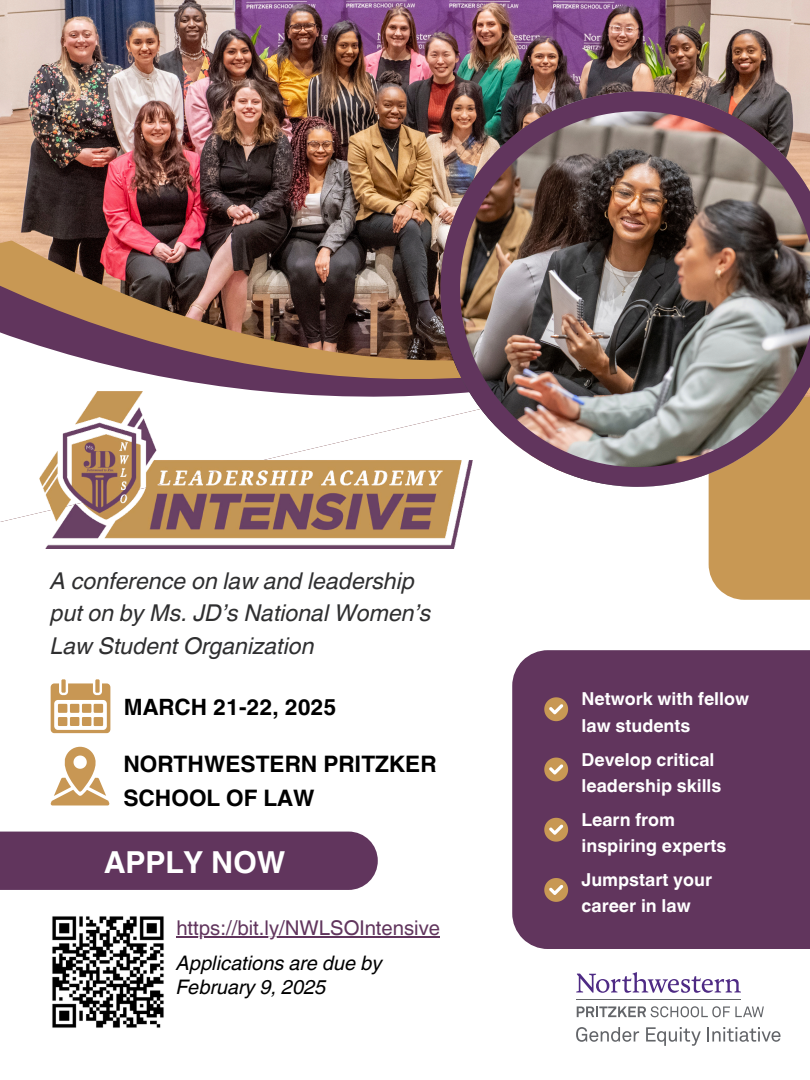
<style>
.page{position:relative;width:810px;height:1080px;background:#fff}
.page>*{position:absolute;margin:0;border:0;box-sizing:border-box;transform-origin:0 0}
.t1{font:700 30.31px "Helvetica World";color:#fff}
.t2{font:italic 23.19px/32.7px "Helvetica World";color:#2f2f30}
.t3{font:700 22.69px/34.2px "Helvetica World";color:#000}
.t4{font:700 22.5px "Helvetica World";color:#000}
.t5{font:20.31px "Helvetica World";color:#61355d}
.t6{font:italic 20px/24.9px "Helvetica World";color:#000}
.t7{font:700 17.81px/26.2px "Helvetica World";color:#fff}
</style>
<div class="page">
<div style="left:709px;top:390px;width:101px;height:210px;background:#c89854"></div>
<img style="left:0;top:0;width:810px;height:57px">
<img style="left:0;top:57px;width:810px;height:30px">
<img style="left:0;top:87px;width:810px;height:443px">
<img style="left:440px;top:92px;width:370px;height:395px">
<div style="left:512px;top:650px;width:298px;height:299px;background:#61355d"></div>
<svg style="left:544px;top:697px;width:24px;height:24px"></svg>
<svg style="left:544px;top:758px;width:24px;height:23px"></svg>
<svg style="left:544px;top:818px;width:24px;height:24px"></svg>
<svg style="left:544px;top:878px;width:24px;height:24px"></svg>
<img style="left:39px;top:392px;width:434px;height:156px">
<div style="left:61px;top:679px;width:5px;height:14px;background:#c89754"></div>
<div style="left:95px;top:679px;width:5px;height:14px;background:#c89754"></div>
<svg style="left:51px;top:683px;width:59px;height:50px"></svg>
<svg style="left:51px;top:747px;width:58px;height:58px"></svg>
<div style="left:0;top:832px;width:378px;height:58px;background:#61355d"></div>
<img style="left:52px;top:916px;width:112px;height:112px">
<svg style="left:576px;top:972px;width:165px;height:21px"></svg>
<hr style="left:576px;top:999px;width:165px;height:1px;background:#636569">
<svg style="left:577px;top:1006px;width:187px;height:11px"></svg>
<svg style="left:576px;top:1027px;width:63px;height:15px"></svg>
<svg style="left:646px;top:1027px;width:55px;height:19px"></svg>
<svg style="left:708px;top:1027px;width:73px;height:15px"></svg>
<hr style="left:176px;top:936px;width:264px;height:2px;background:#61355d">
<p class="t2" style="left:51px;top:562px;width:382px">A conference on law and leadership put on by Ms. JD’s National Women’s<br>Law Student Organization</p>
<p class="t4" style="left:124px;top:688px;width:214px">MARCH 21-22, 2025</p>
<p class="t7" style="left:582px;top:684px;width:169px">Network with fellow law students</p>
<p class="t7" style="left:582px;top:744px;width:141px">Develop critical leadership skills</p>
<h3 class="t7" style="left:582px;top:805px;width:146px">Learn from inspiring experts</h3>
<p class="t7" style="left:582px;top:865px;width:132px">Jumpstart your career in law</p>
<p class="t3" style="left:123px;top:745px;width:315px">NORTHWESTERN PRITZKER<br>SCHOOL OF LAW</p>
<p class="t1" style="left:104px;top:837px;width:183px">APPLY NOW</p>
<p class="t5" style="left:176px;top:916px;width:265px">https://bit.ly/NWLSOIntensive</p>
<p class="t6" style="left:176px;top:948px;width:207px">Applications are due by<br>February 9, 2025</p>
</div>
